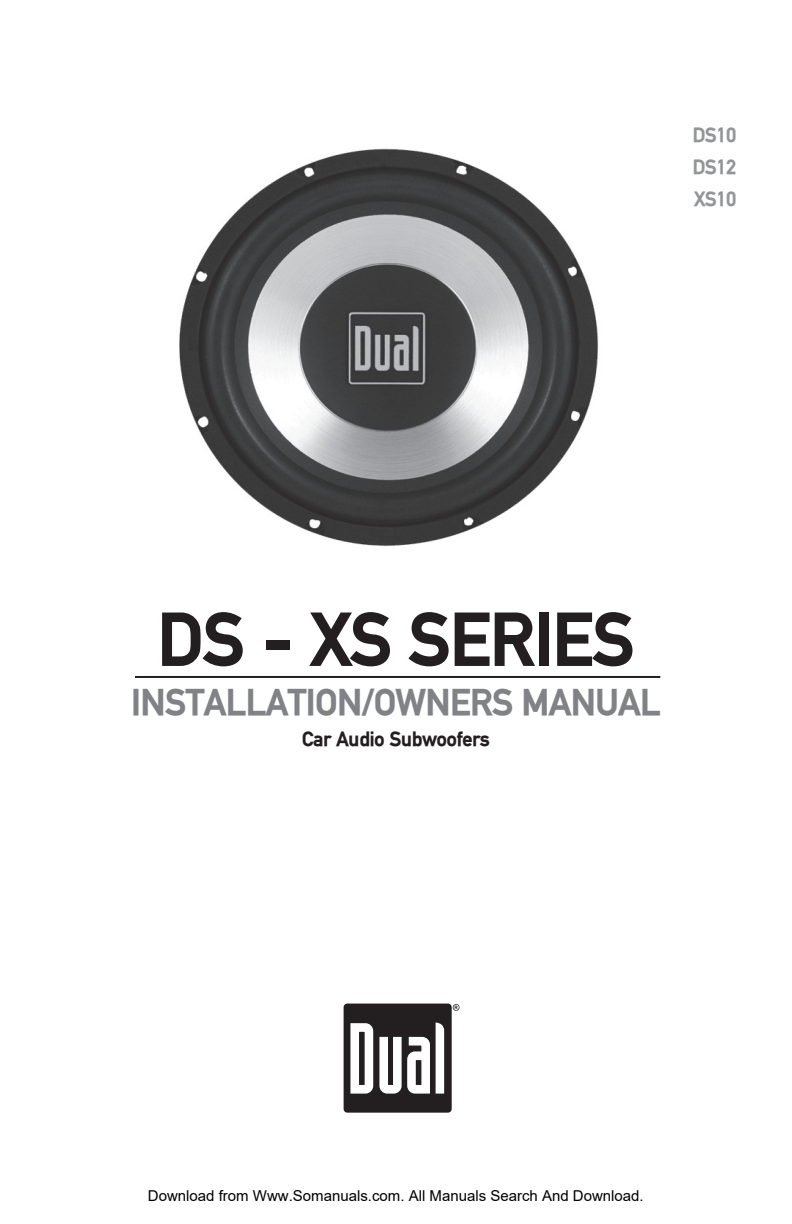
<style>
.page{position:relative;width:792px;height:1224px;background:#fff}
.page>*{position:absolute;margin:0;border:0;box-sizing:border-box;transform-origin:0 0}
.t1{font:700 72px "DIN Mittelschrift";color:#231f20}
.t2{font:700 36px "DIN Mittelschrift";color:#808285}
.t3{font:700 20px "DIN Mittelschrift";color:#231f20}
.t4{font:700 20px/32px "DIN Mittelschrift";color:#939598;text-align:justify}
.t5{font:15px "Arial";color:#000}
</style>
<div class="page">
<div style="left:344px;top:1004px;width:108px;height:108px;background:#231f20;border-radius:4px"></div>
<svg style="left:350px;top:1022px;width:95px;height:72px"></svg>
<svg style="left:453px;top:1004px;width:7px;height:7px"></svg>
<hr style="left:135px;top:676px;width:525px;height:2px;background:#231f20">
<img style="left:179px;top:148px;width:420px;height:399px">
<h3 class="t4" style="left:693px;top:119px;width:45px">DS10<br>DS12<br>XS10</h3>
<h1 class="t1" style="left:158px;top:597px;width:478px">DS - XS SERIES</h1>
<h2 class="t2" style="left:132px;top:682px;width:530px">INSTALLATION/OWNERS MANUAL</h2>
<h3 class="t3" style="left:302px;top:727px;width:189px">Car Audio Subwoofers</h3>
<p class="t5" style="left:148px;top:1187px;width:497px">Download from Www.Somanuals.com. All Manuals Search And Download.</p>
</div>
